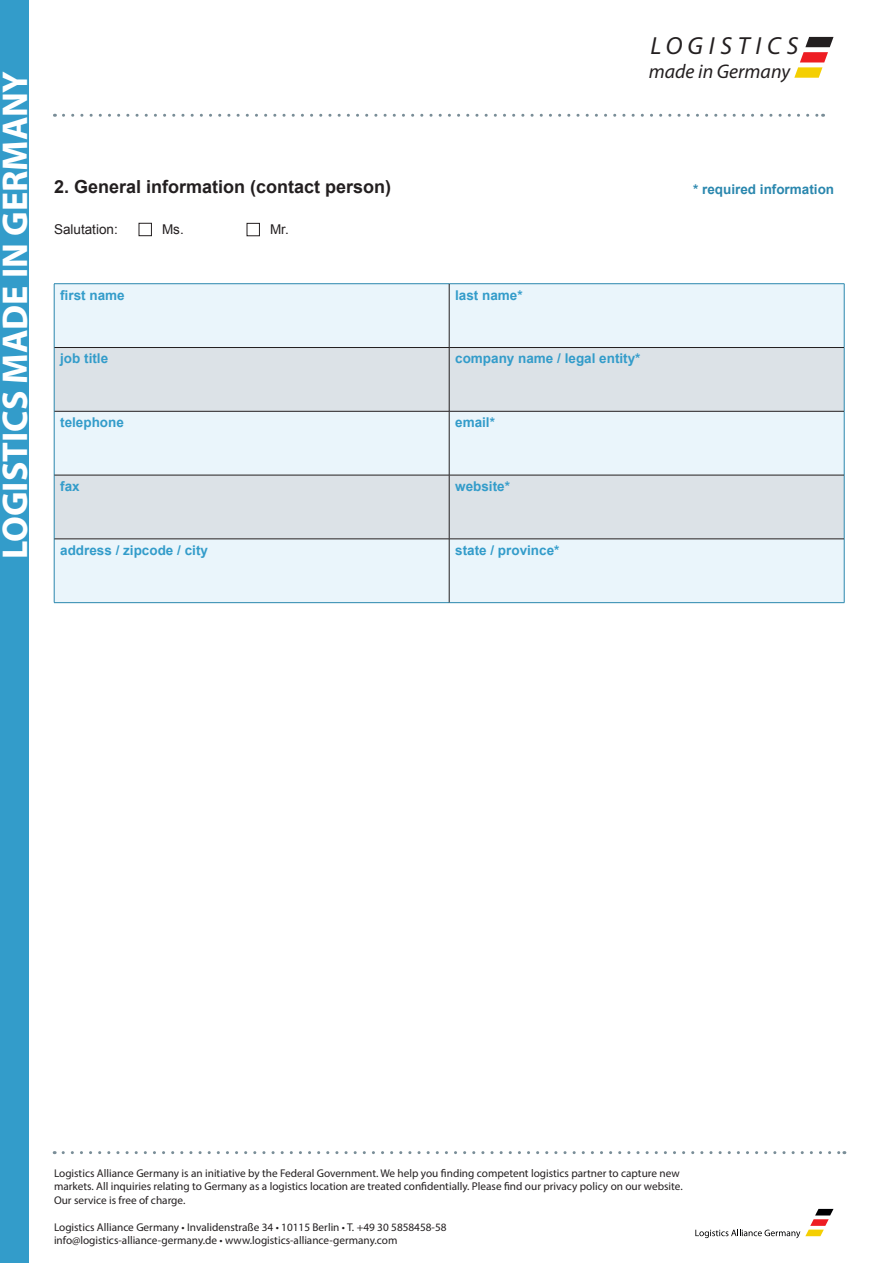
<style>
.page{position:relative;width:893px;height:1263px;background:#fff}
.page>*{position:absolute;margin:0;border:0;box-sizing:border-box;transform-origin:0 0}
.t1{font:700 36px "Myriad Pro";color:#fff}
.t2{font:italic 24.75px "Myriad Pro";letter-spacing:.235em;color:#231f20}
.t3{font:italic 19.8px "Myriad Pro";color:#231f20}
.Überschrift_1{font:700 18px "Arial";color:#231f20}
.Tabelle{font:700 13.5px "Arial";color:#339cca}
.Fließtext{font:700 13.5px "Arial";color:#2a87ae}
.Fließtext-2{font:13.5px "Arial";color:#231f20}
.Fließtext-3{font:700 13.5px "Arial";color:#339cca}
.t4{font:11.25px/13.5px "Myriad Pro";color:#231f20}
</style>
<div class="page">
<div style="left:0;top:1px;width:28px;height:1262px;background:#339cca"></div>
<svg style="left:63px;top:1151px;width:782px;height:3px"></svg>
<svg style="left:63px;top:114px;width:761px;height:3px"></svg>
<div style="left:55px;top:284px;width:789px;height:318px;background:#eaf5fb"></div>
<svg style="left:55px;top:348px;width:789px;height:191px;fill:#dce2e7"></svg>
<hr style="left:54px;top:283px;width:395px;height:1px;background:#2a87ae">
<hr style="left:54px;top:284px;width:1px;height:63px;background:#2a87ae">
<hr style="left:449px;top:283px;width:395px;height:1px;background:#2a87ae">
<hr style="left:844px;top:284px;width:1px;height:63px;background:#2a87ae">
<hr style="left:54px;top:347px;width:1px;height:64px;background:#2a87ae">
<hr style="left:844px;top:347px;width:1px;height:64px;background:#2a87ae">
<hr style="left:54px;top:411px;width:1px;height:64px;background:#2a87ae">
<hr style="left:844px;top:411px;width:1px;height:64px;background:#2a87ae">
<hr style="left:54px;top:475px;width:1px;height:64px;background:#2a87ae">
<hr style="left:844px;top:475px;width:1px;height:64px;background:#2a87ae">
<hr style="left:54px;top:539px;width:1px;height:63px;background:#2a87ae">
<hr style="left:844px;top:539px;width:1px;height:63px;background:#2a87ae">
<hr style="left:54px;top:602px;width:395px;height:1px;background:#2a87ae">
<hr style="left:449px;top:602px;width:395px;height:1px;background:#2a87ae">
<hr style="left:449px;top:284px;width:1px;height:63px;background:#231f20">
<hr style="left:449px;top:348px;width:1px;height:63px;background:#231f20">
<hr style="left:449px;top:411px;width:1px;height:64px;background:#231f20">
<hr style="left:449px;top:475px;width:1px;height:64px;background:#231f20">
<hr style="left:449px;top:539px;width:1px;height:63px;background:#231f20">
<hr style="left:54px;top:347px;width:395px;height:1px;background:#231f20">
<hr style="left:449px;top:347px;width:395px;height:1px;background:#231f20">
<hr style="left:54px;top:411px;width:395px;height:1px;background:#231f20">
<hr style="left:449px;top:411px;width:395px;height:1px;background:#231f20">
<hr style="left:54px;top:475px;width:395px;height:1px;background:#231f20">
<hr style="left:449px;top:475px;width:395px;height:1px;background:#231f20">
<hr style="left:54px;top:539px;width:395px;height:1px;background:#231f20">
<hr style="left:449px;top:539px;width:395px;height:1px;background:#231f20">
<svg style="left:695px;top:1209px;width:138px;height:29px"></svg>
<svg style="left:794px;top:37px;width:39px;height:41px"></svg>
<div style="left:139px;top:223px;width:13px;height:13px;border:1px solid #231f20"></div>
<div style="left:247px;top:223px;width:13px;height:13px;border:1px solid #231f20"></div>
<h1 class="t1" style="left:-9px;top:559px;width:490px;rotate:-90deg">LOGISTICS MADE IN GERMANY</h1>
<h2 class="t2" style="left:650px;top:30px;width:150px">LOGISTICS</h2>
<h3 class="t3" style="left:649px;top:59px;width:143px">made in Germany</h3>
<p class="Überschrift_1" style="left:54px;top:174px;width:339px">2. General information (contact person)</p>
<p class="Fließtext-2" style="left:54px;top:220px;width:65px">Salutation:</p>
<p class="Fließtext-2" style="left:162px;top:220px;width:23px">Ms.</p>
<p class="Fließtext-2" style="left:270px;top:220px;width:20px">Mr.</p>
<p class="Tabelle" style="left:60px;top:285px;width:66px">first name</p>
<p class="Tabelle" style="left:455px;top:285px;width:69px">last name*</p>
<p class="Fließtext-3" style="left:60px;top:349px;width:50px">job title</p>
<p class="Tabelle" style="left:455px;top:349px;width:187px">company name / legal entity*</p>
<p class="Tabelle" style="left:60px;top:413px;width:65px">telephone</p>
<p class="Tabelle" style="left:455px;top:413px;width:41px">email*</p>
<p class="Tabelle" style="left:60px;top:477px;width:21px">fax</p>
<p class="Tabelle" style="left:455px;top:477px;width:56px">website*</p>
<p class="Tabelle" style="left:60px;top:540px;width:149px">address / zipcode / city</p>
<p class="Tabelle" style="left:455px;top:540px;width:106px">state / province*</p>
<p class="Fließtext" style="left:693px;top:179px;width:143px">* required information</p>
<p class="t4" style="left:54px;top:1166px;width:630px">Logistics Alliance Germany is an initiative by the Federal Government. We help you finding competent logistics partner to capture new markets. All inquiries relating to Germany as a logistics location are treated confidentially. Please find our privacy policy on our website.<br>Our service is free of charge.</p>
<p class="t4" style="left:54px;top:1220px;width:394px">Logistics Alliance Germany • Invalidenstraße 34 • 10115 Berlin • T. +49 30 5858458-58 info@logistics-alliance-germany.de • www.logistics-alliance-germany.com</p>
</div>
